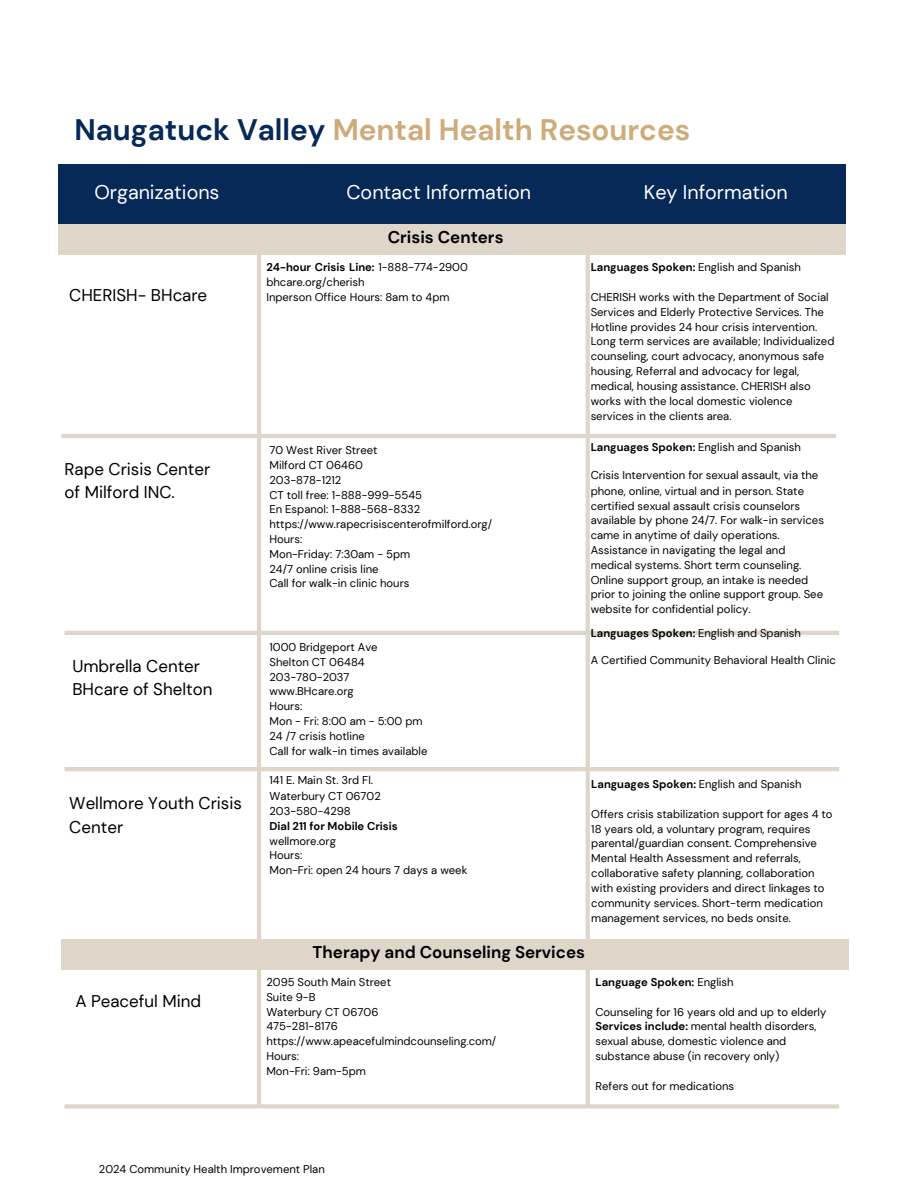
<style>
.page{position:relative;width:918px;height:1188px;background:#fff}
.page>*{position:absolute;margin:0;border:0;box-sizing:border-box;transform-origin:0 0}
.t1{font:700 29.7px "DM Sans";color:#ceab7a}
.t2{font:19.8px "DM Sans";color:#fff}
.t3{font:16.95px/23.2px "DM Sans";color:#000}
.t4{font:700 16.95px "DM Sans";color:#000}
.t5{font:11.25px/14.9px "DM Sans";color:#000}
.t6{font:700 11.25px "DM Sans";color:#000}
.s1{color:#062958}
.s2{font-weight:700}
.s3{font-weight:400}
</style>
<div class="page">
<hr style="left:61px;top:434px;width:775px;height:4px;background:#dfd6ca">
<hr style="left:257px;top:255px;width:4px;height:851px;background:#dfd6ca">
<hr style="left:586px;top:255px;width:4px;height:851px;background:#dfd6ca">
<hr style="left:65px;top:631px;width:774px;height:4px;background:#dfd6ca">
<div style="left:65px;top:1104px;width:774px;height:5px;background:#dfd6ca"></div>
<div style="left:58px;top:164px;width:787px;height:61px;background:#062958"></div>
<hr style="left:65px;top:767px;width:774px;height:4px;background:#dfd6ca">
<div style="left:61px;top:940px;width:788px;height:30px;background:#dfd6ca"></div>
<div style="left:58px;top:225px;width:787px;height:30px;background:#dfd6ca"></div>
<h1 class="t1" style="left:74px;top:111px;width:617px"><span class="s1">Naugatuck Valley</span> Mental Health Resources</h1>
<p class="t2" style="left:94px;top:179px;width:127px">Organizations</p>
<h2 class="t2" style="left:346px;top:179px;width:186px">Contact Information</h2>
<h2 class="t2" style="left:644px;top:179px;width:145px">Key Information</h2>
<h3 class="t3" style="left:69px;top:284px;width:139px">CHERISH- BHcare</h3>
<p class="t3" style="left:65px;top:457px;width:147px">Rape Crisis Center of Milford INC.</p>
<h4 class="t3" style="left:72px;top:654px;width:142px">Umbrella Center<br>BHcare of Shelton</h4>
<p class="t3" style="left:69px;top:792px;width:174px">Wellmore Youth Crisis<br>Center</p>
<h2 class="t3" style="left:75px;top:989px;width:127px">A Peaceful Mind</h2>
<h4 class="t4" style="left:388px;top:227px;width:117px">Crisis Centers</h4>
<p class="t5" style="left:266px;top:260px;width:203px"><span class="s2">24-hour Crisis Line:</span> 1-888-774-2900 bhcare.org/cherish</p>
<p class="t5" style="left:266px;top:290px;width:185px">Inperson Office Hours: 8am to 4pm</p>
<p class="t5" style="left:269px;top:443px;width:110px">70 West River Street</p>
<p class="t5" style="left:269px;top:458px;width:95px">Milford CT 06460</p>
<p class="t5" style="left:269px;top:472px;width:73px">203-878-1212</p>
<p class="t5" style="left:269px;top:487px;width:154px">CT toll free: 1-888-999-5545</p>
<p class="t5" style="left:269px;top:502px;width:224px">En Espanol: 1-888-568-8332 https://www.rapecrisiscenterofmilford.org/<br>Hours:</p>
<p class="t5" style="left:269px;top:547px;width:142px">Mon-Friday: 7:30am - 5pm</p>
<p class="t5" style="left:269px;top:561px;width:111px">24/7 online crisis line</p>
<p class="t5" style="left:269px;top:576px;width:141px">Call for walk-in clinic hours</p>
<p class="t5" style="left:269px;top:640px;width:110px">1000 Bridgeport Ave</p>
<p class="t5" style="left:269px;top:654px;width:97px">Shelton CT 06484</p>
<p class="t5" style="left:269px;top:669px;width:82px">203-780-2037</p>
<p class="t5" style="left:269px;top:684px;width:86px">www.BHcare.org</p>
<p class="t5" style="left:269px;top:699px;width:34px">Hours:</p>
<p class="t5" style="left:269px;top:714px;width:155px">Mon - Fri: 8:00 am - 5:00 pm</p>
<p class="t5" style="left:269px;top:729px;width:97px">24 /7 crisis hotline</p>
<p class="t5" style="left:269px;top:743px;width:160px">Call for walk-in times available</p>
<p class="t5" style="left:269px;top:773px;width:105px">141 E. Main St. 3rd Fl.</p>
<p class="t5" style="left:269px;top:789px;width:113px">Waterbury CT 06702</p>
<p class="t5" style="left:269px;top:804px;width:83px">203-580-4298</p>
<p class="t6" style="left:269px;top:819px;width:130px">Dial 211 for Mobile Crisis</p>
<p class="t5" style="left:269px;top:833px;width:68px">wellmore.org</p>
<p class="t5" style="left:269px;top:848px;width:34px">Hours:</p>
<p class="t5" style="left:269px;top:863px;width:199px">Mon-Fri: open 24 hours 7 days a week</p>
<p class="t5" style="left:591px;top:260px;width:212px"><span class="s2">Languages Spoken:</span> English and Spanish</p>
<p class="t5" style="left:591px;top:290px;width:245px">CHERISH works with the Department of Social Services and Elderly Protective Services. The Hotline provides 24 hour crisis intervention.<br>Long term services are available; Individualized counseling, court advocacy, anonymous safe housing, Referral and advocacy for legal, medical, housing assistance. CHERISH also works with the local domestic violence</p>
<p class="t5" style="left:591px;top:408px;width:142px">services in the clients area.</p>
<p class="t5" style="left:591px;top:440px;width:212px"><span class="s2">Languages Spoken:</span> English and Spanish</p>
<p class="t5" style="left:591px;top:468px;width:229px">Crisis Intervention for sexual assault, via the</p>
<p class="t5" style="left:591px;top:483px;width:215px">phone, online, virtual and in person. State</p>
<h3 class="t5" style="left:591px;top:498px;width:211px">certified sexual assault crisis counselors</h3>
<h4 class="t5" style="left:591px;top:513px;width:235px">available by phone 24/7. For walk-in services</h4>
<p class="t5" style="left:591px;top:528px;width:191px">came in anytime of daily operations.</p>
<p class="t5" style="left:591px;top:543px;width:196px">Assistance in navigating the legal and</p>
<p class="t5" style="left:591px;top:558px;width:212px">medical systems. Short term counseling.</p>
<p class="t5" style="left:591px;top:572px;width:219px">Online support group, an intake is needed</p>
<p class="t5" style="left:591px;top:587px;width:234px">prior to joining the online support group. See</p>
<p class="t5" style="left:591px;top:602px;width:162px">website for confidential policy.</p>
<p class="t5" style="left:591px;top:625px;width:212px"><span class="s2">Languages Spoken:</span> English and Spanish</p>
<p class="t5" style="left:591px;top:653px;width:247px">A Certified Community Behavioral Health Clinic</p>
<p class="t5" style="left:591px;top:777px;width:212px"><span class="s2">Languages Spoken:</span> English and Spanish</p>
<p class="t5" style="left:591px;top:807px;width:243px">Offers crisis stabilization support for ages 4 to 18 years old, a voluntary program, requires parental/guardian consent. Comprehensive Mental Health Assessment and referrals, collaborative safety planning, collaboration with existing providers and direct linkages to community services. Short-term medication management services, no beds onsite.</p>
<h4 class="t4" style="left:313px;top:942px;width:274px">Therapy and Counseling Services</h4>
<p class="t5" style="left:266px;top:975px;width:126px">2095 South Main Street</p>
<p class="t5" style="left:266px;top:990px;width:51px">Suite 9-B</p>
<p class="t5" style="left:266px;top:1004px;width:114px">Waterbury CT 06706</p>
<p class="t5" style="left:266px;top:1019px;width:232px">475-281-8176 https://www.apeacefulmindcounseling.com/<br>Hours:</p>
<p class="t5" style="left:266px;top:1064px;width:101px">Mon-Fri: 9am-5pm</p>
<p class="t6" style="left:596px;top:975px;width:140px">Language Spoken: <span class="s3">English</span></p>
<p class="t5" style="left:596px;top:1004px;width:232px">Counseling for 16 years old and up to elderly <span class="s2">Services include:</span> mental health disorders, sexual abuse, domestic violence and substance abuse (in recovery only)</p>
<p class="t5" style="left:596px;top:1078px;width:140px">Refers out for medications</p>
<h4 class="t5" style="left:99px;top:1162px;width:227px">2024 Community Health Improvement Plan</h4>
</div>
